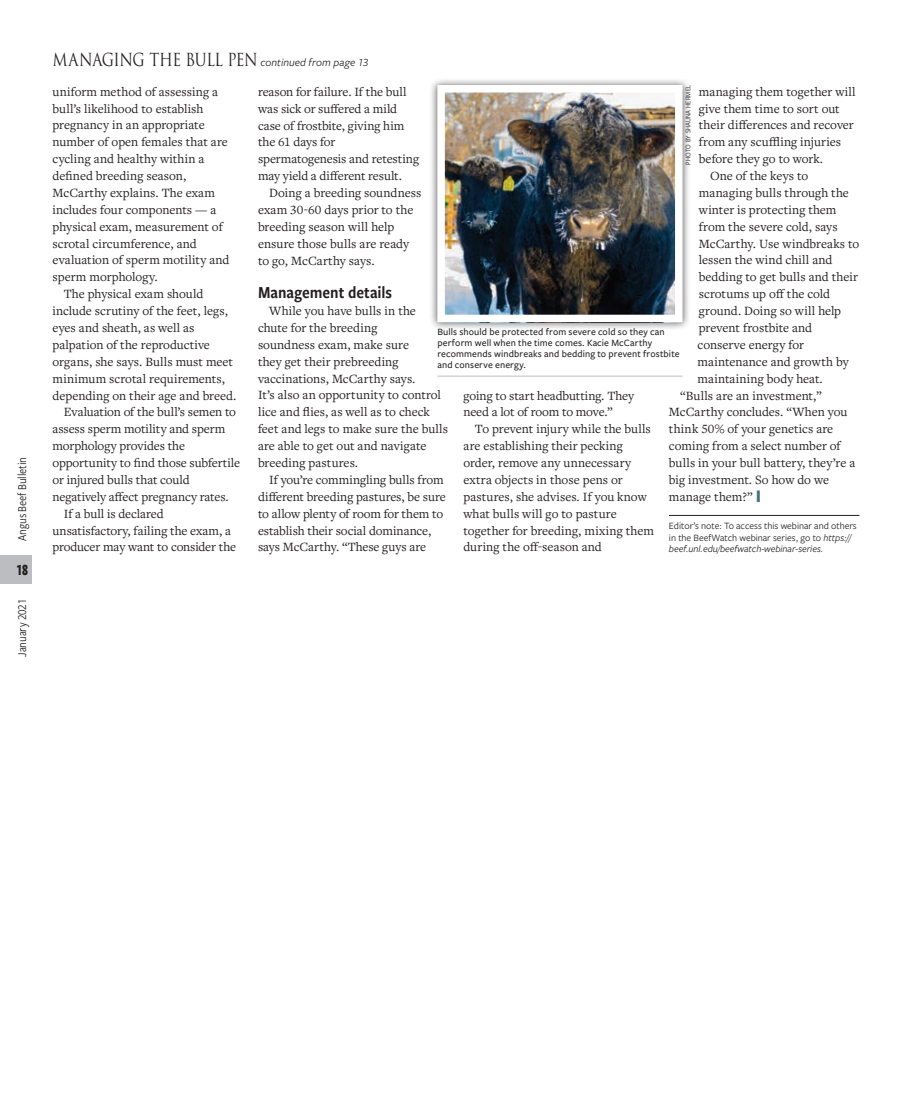
<style>
.page{position:relative;width:912px;height:1114px;background:#fff}
.page>*{position:absolute;margin:0;border:0;box-sizing:border-box;transform-origin:0 0}
.subhead{font:17.5px "Freight Sans Cnd Pro Semi";color:#231f20}
.t1{font:700 16.25px "Freight Sans Cmp Pro";color:#231f20;scale:.9 1}
.Feature_body{font:13.12px/16.9px "Freight Text Pro";color:#231f20}
.t2{font:12.5px "Freight Sans Cnd Pro";letter-spacing:-.01em;color:#231f20}
.Continued_From_line{font:italic 11.25px "Freight Sans Pro";letter-spacing:.005em;color:#231f20}
.cutlines-rule_below{font:500 10px/11.2px "Freight Sans Pro";letter-spacing:.015em;color:#231f20}
.editor_s_note{font:10px/11.2px "Freight Sans Pro";color:#231f20}
.PHOTO_CREDIT{font:7.5px "Freight Sans Cnd Pro";letter-spacing:.02em;color:#231f20}
.s1{font-family:"Trajan Pro 3";font-style:normal;font-size:17.5px}
.s2{font-family:"Freight Sans Pro";font-weight:700;font-size:18.38px;color:#456f82}
.s3{font-style:italic}
</style>
<div class="page">
<hr style="left:668px;top:515px;width:191px;height:1px;background:#231f20">
<div style="left:429px;top:77px;width:261px;height:253px;background:#231f20;opacity:.75"></div>
<img style="left:446px;top:94px;width:227px;height:219px">
<div style="left:437px;top:85px;width:245px;height:237px;border:8px solid #fff"></div>
<hr style="left:437px;top:376px;width:245px;height:1px;background:#bcbdc0">
<div style="left:0;top:556px;width:32px;height:28px;background:#bcbdc0"></div>
<p class="t2" style="left:14px;top:541px;width:85px;rotate:-90deg">Angus Beef Bulletin</p>
<p class="t1" style="left:16px;top:558px;width:14px">18</p>
<p class="t2" style="left:14px;top:656px;width:59px;rotate:-90deg">January 2021</p>
<p class="Continued_From_line" style="left:52px;top:55px;width:317px"><span class="s1">MANAGING THE BULL PEN</span> continued from page 13</p>
<p class="Feature_body" style="left:52px;top:83px;width:178px">uniform method of assessing a bull’s likelihood to establish pregnancy in an appropriate number of open females that are cycling and healthy within a defined breeding season,<br>McCarthy explains. The exam includes four components — a physical exam, measurement of scrotal circumference, and evaluation of sperm motility and sperm morphology.</p>
<p class="Feature_body" style="left:52px;top:285px;width:185px;text-indent:11px">The physical exam should include scrutiny of the feet, legs, eyes and sheath, as well as palpation of the reproductive organs, she says. Bulls must meet minimum scrotal requirements, depending on their age and breed.</p>
<p class="Feature_body" style="left:52px;top:403px;width:189px;text-indent:11px">Evaluation of the bull’s semen to assess sperm motility and sperm morphology provides the opportunity to find those subfertile or injured bulls that could negatively affect pregnancy rates.</p>
<p class="Feature_body" style="left:52px;top:504px;width:185px;text-indent:11px">If a bull is declared unsatisfactory, failing the exam, a producer may want to consider the</p>
<p class="PHOTO_CREDIT" style="left:683px;top:165px;width:81px;rotate:-90deg">PHOTO BY SHAUNA HERMEL</p>
<p class="Feature_body" style="left:698px;top:83px;width:158px">managing them together will give them time to sort out their differences and recover from any scuffling injuries before they go to work.</p>
<p class="Feature_body" style="left:697px;top:167px;width:163px;text-indent:12px">One of the keys to managing bulls through the winter is protecting them from the severe cold, says<br>McCarthy. Use windbreaks to lessen the wind chill and bedding to get bulls and their scrotums up off the cold ground. Doing so will help prevent frostbite and conserve energy for maintenance and growth by maintaining body heat.</p>
<p class="Feature_body" style="left:668px;top:386px;width:188px;text-indent:11px">“Bulls are an investment,”<br>McCarthy concludes. “When you think 50% of your genetics are coming from a select number of bulls in your bull battery, they’re a big investment. So how do we manage them?” <span class="s2">I</span></p>
<p class="editor_s_note" style="left:668px;top:520px;width:189px">Editor’s note: To access this webinar and others in the BeefWatch webinar series, go to <span class="s3">https:// beef.unl.edu/beefwatch-webinar-series.</span></p>
<p class="Feature_body" style="left:258px;top:83px;width:162px">reason for failure. If the bull was sick or suffered a mild case of frostbite, giving him the 61 days for spermatogenesis and retesting may yield a different result.</p>
<p class="Feature_body" style="left:258px;top:184px;width:165px;text-indent:11px">Doing a breeding soundness exam 30-60 days prior to the breeding season will help ensure those bulls are ready to go, McCarthy says.</p>
<p class="subhead" style="left:258px;top:280px;width:136px">Management details</p>
<p class="Feature_body" style="left:258px;top:302px;width:191px;text-indent:11px">While you have bulls in the chute for the breeding<br>soundness exam, make sure<br>they get their prebreeding vaccinations, McCarthy says.<br>It’s also an opportunity to control lice and flies, as well as to check feet and legs to make sure the bulls are able to get out and navigate breeding pastures.</p>
<p class="Feature_body" style="left:258px;top:471px;width:189px;text-indent:11px">If you’re commingling bulls from different breeding pastures, be sure to allow plenty of room for them to establish their social dominance, says McCarthy. “These guys are</p>
<p class="cutlines-rule_below" style="left:437px;top:325px;width:243px">Bulls should be protected from severe cold so they can perform well when the time comes. Kacie McCarthy recommends windbreaks and bedding to prevent frostbite and conserve energy.</p>
<p class="Feature_body" style="left:463px;top:386px;width:172px">going to start headbutting. They need a lot of room to move.”</p>
<p class="Feature_body" style="left:463px;top:420px;width:192px;text-indent:11px">To prevent injury while the bulls are establishing their pecking order, remove any unnecessary extra objects in those pens or pastures, she advises. If you know what bulls will go to pasture together for breeding, mixing them during the off-season and</p>
</div>
